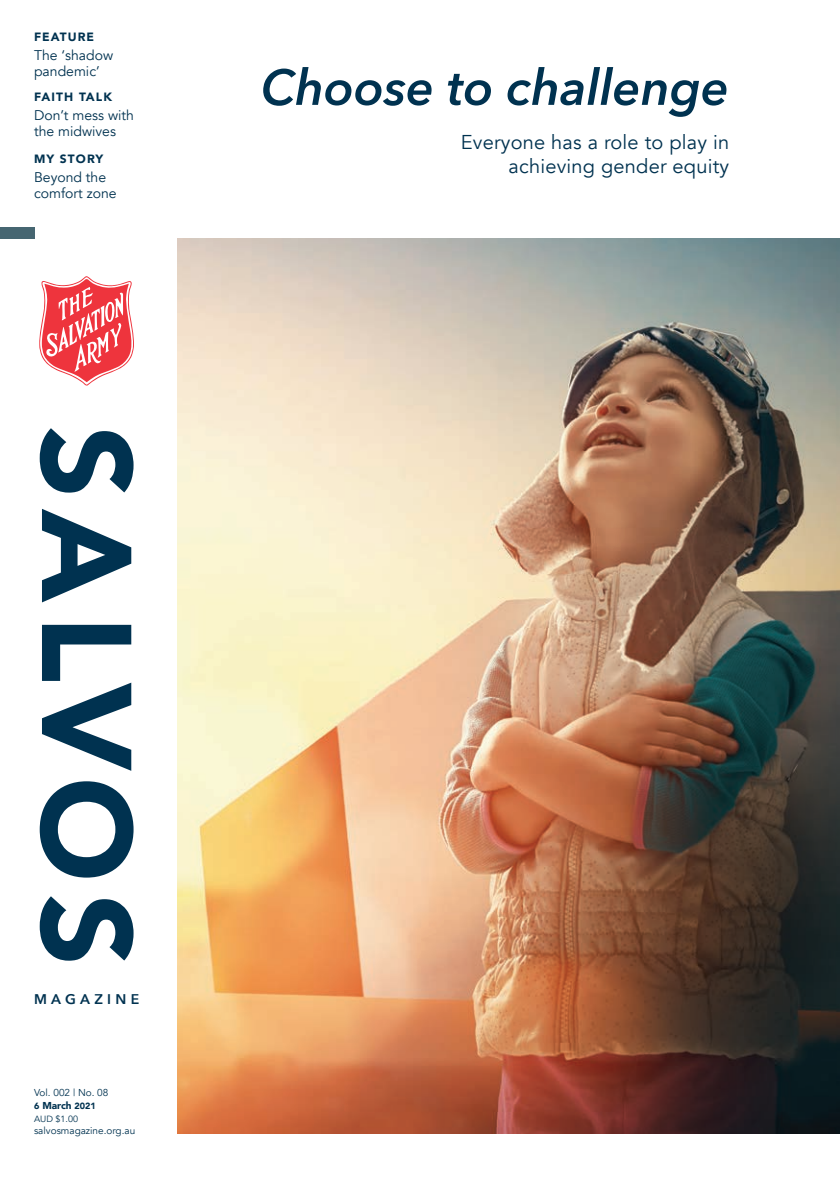
<style>
.page{position:relative;width:840px;height:1191px;background:#fff}
.page>*{position:absolute;margin:0;border:0;box-sizing:border-box;transform-origin:0 0}
.t1{font:italic 600 50px "Avenir Next";letter-spacing:-.005em;color:#003250}
.t2{font:20px/24px "Avenir";letter-spacing:.01em;color:#003250;text-align:right}
.Article_Heading{font:14px/16px "Avenir";color:#003250}
.Article_Line{font:600 14px "Avenir Next";letter-spacing:.305em;color:#003250}
.Article_Heading-2{font:900 12px "Avenir";letter-spacing:.09em;color:#003250}
.t3{font:10px "Avenir";color:#003250}
.t4{font:900 9px "Avenir";color:#003250}
.t5{font:9px "Avenir";color:#003250}
.s1{font-size:10px}
</style>
<div class="page">
<div style="left:0;top:227px;width:34px;height:11px;background:#466671"></div>
<img style="left:177px;top:238px;width:662px;height:895px">
<svg style="left:39px;top:276px;width:95px;height:109px"></svg>
<svg style="left:40px;top:428px;width:93px;height:532px"></svg>
<p class="Article_Heading-2" style="left:34px;top:27px;width:62px">FEATURE</p>
<p class="Article_Heading" style="left:34px;top:48px;width:81px">The ‘shadow pandemic’</p>
<p class="Article_Heading-2" style="left:34px;top:86px;width:79px">FAITH TALK</p>
<p class="Article_Heading" style="left:34px;top:107px;width:101px">Don’t mess with the midwives</p>
<p class="Article_Heading-2" style="left:34px;top:149px;width:71px">MY STORY</p>
<p class="Article_Heading" style="left:34px;top:169px;width:84px">Beyond the comfort zone</p>
<p class="t1" style="left:261px;top:45px;width:469px">Choose to challenge</p>
<p class="t2" style="left:460px;top:130px;width:270px">Everyone has a role to play in achieving gender equity</p>
<p class="Article_Line" style="left:34px;top:987px;width:107px">MAGAZINE</p>
<p class="t3" style="left:34px;top:1086px;width:76px">Vol. 002 | No. 08</p>
<p class="t4" style="left:34px;top:1098px;width:63px">6 <span class="s1">March</span> 2021</p>
<p class="t5" style="left:34px;top:1113px;width:46px">AUD $1.00</p>
<p class="t3" style="left:34px;top:1124px;width:103px">salvosmagazine.org.au</p>
</div>
